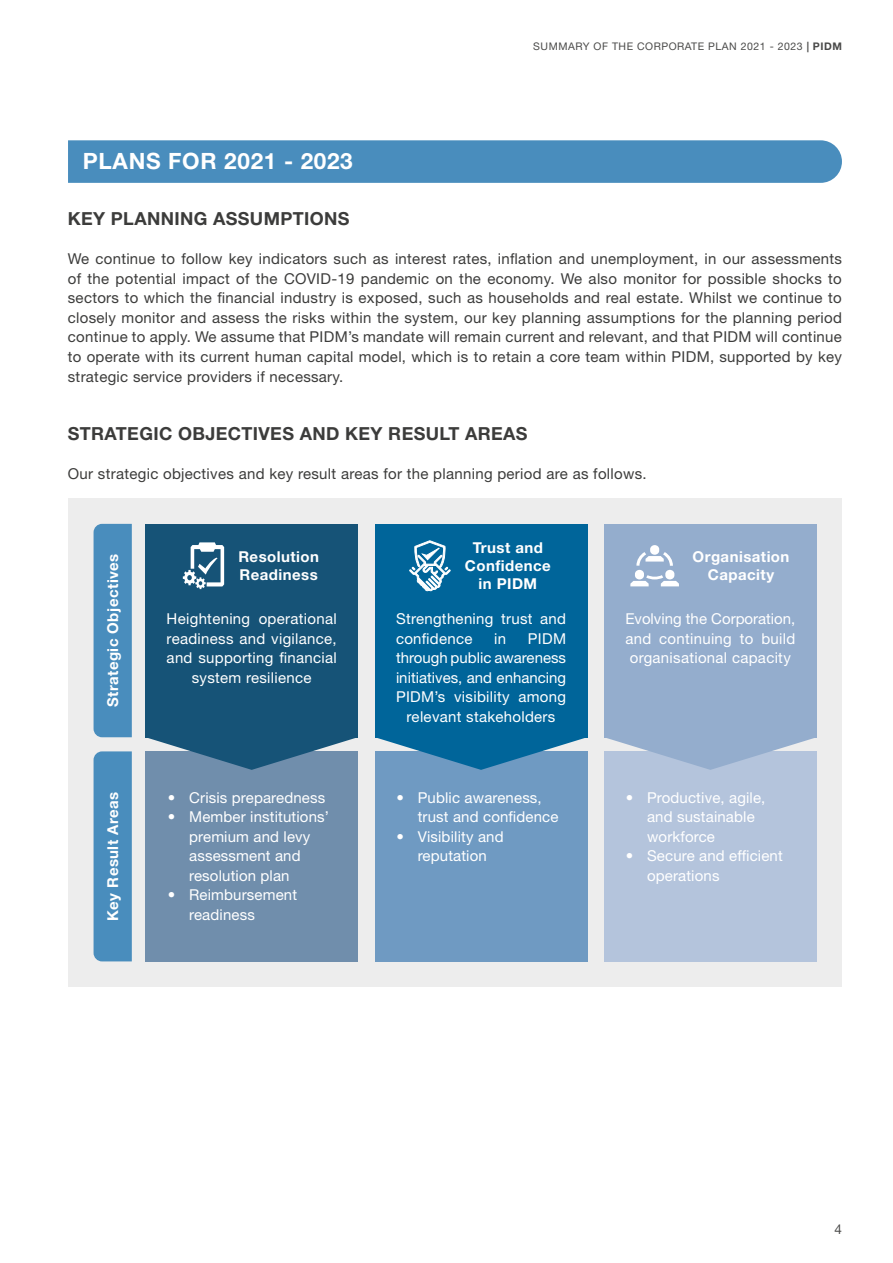
<style>
.page{position:relative;width:893px;height:1263px;background:#fff}
.page>*{position:absolute;margin:0;border:0;box-sizing:border-box;transform-origin:0 0}
.t1{font:700 22.5px "Helvetica Neue LT Std";letter-spacing:.03em;color:#fff}
.t2{font:700 18px "Helvetica Neue LT Std";letter-spacing:.02em;color:#3c3c3b}
.t3{font:15px/19.5px "Helvetica Neue LT Std";letter-spacing:.02em;color:#3c3c3b;text-align:justify}
.t4{font:15px/19.5px "Helvetica Neue LT Std";letter-spacing:.01em;color:#fff}
.t5{font:700 15px/18px "Helvetica Neue LT Std";letter-spacing:.03em;color:#fff;text-align:center}
.t6{font:13.5px "Helvetica Neue LT Std";color:#4a4a49}
.t7{font:10.5px "Helvetica Neue LT Std";letter-spacing:.05em;color:#4a4a49}
.s1{font-weight:700}
</style>
<div class="page">
<div style="left:68px;top:140px;width:774px;height:43px;background:#498dbd"></div>
<div style="left:68px;top:499px;width:774px;height:488px;background:#ededed"></div>
<div style="left:94px;top:524px;width:38px;height:213px;background:#498dbd"></div>
<div style="left:94px;top:751px;width:38px;height:210px;background:#498dbd"></div>
<div style="left:146px;top:524px;width:212px;height:213px;background:#165377"></div>
<div style="left:146px;top:751px;width:212px;height:210px;background:#708eac"></div>
<div style="left:375px;top:524px;width:212px;height:213px;background:#00659a"></div>
<div style="left:375px;top:751px;width:212px;height:210px;background:#6f9ac2"></div>
<div style="left:604px;top:524px;width:212px;height:213px;background:#94adcd"></div>
<div style="left:604px;top:751px;width:212px;height:210px;background:#b4c4dc"></div>
<svg style="left:183px;top:542px;width:41px;height:47px"></svg>
<svg style="left:409px;top:540px;width:42px;height:51px"></svg>
<svg style="left:630px;top:545px;width:49px;height:41px"></svg>
<svg style="left:146px;top:737px;width:212px;height:33px"></svg>
<svg style="left:375px;top:737px;width:212px;height:33px"></svg>
<svg style="left:604px;top:737px;width:213px;height:33px"></svg>
<h1 class="t1" style="left:83px;top:148px;width:271px">PLANS FOR 2021 - 2023</h1>
<p class="t7" style="left:533px;top:40px;width:310px">SUMMARY OF THE CORPORATE PLAN 2021 - 2023 <span class="s1">| PIDM</span></p>
<p class="t2" style="left:68px;top:208px;width:283px">KEY PLANNING ASSUMPTIONS</p>
<p class="t3" style="left:68px;top:249px;width:776px">We continue to follow key indicators such as interest rates, inflation and unemployment, in our assessments of the potential impact of the COVID-19 pandemic on the economy. We also monitor for possible shocks to sectors to which the financial industry is exposed, such as households and real estate. Whilst we continue to closely monitor and assess the risks within the system, our key planning assumptions for the planning period continue to apply. We assume that PIDM’s mandate will remain current and relevant, and that PIDM will continue to operate with its current human capital model, which is to retain a core team within PIDM, supported by key strategic service providers if necessary.</p>
<p class="t2" style="left:68px;top:422px;width:461px">STRATEGIC OBJECTIVES AND KEY RESULT AREAS</p>
<p class="t3" style="left:68px;top:464px;width:580px">Our strategic objectives and key result areas for the planning period are as follows.</p>
<p class="t5" style="left:103px;top:707px;width:155px;rotate:-90deg">Strategic Objectives</p>
<p class="t5" style="left:103px;top:921px;width:130px;rotate:-90deg">Key Result Areas</p>
<p class="t5" style="left:238px;top:547px;width:82px;text-align:left">Resolution<br>Readiness</p>
<p class="t5" style="left:465px;top:538px;width:87px">Trust and<br>Confidence in PIDM</p>
<p class="t5" style="left:693px;top:547px;width:98px">Organisation<br>Capacity</p>
<p class="t4" style="left:167px;top:609px;width:172px;text-align:center">Heightening operational readiness and vigilance, and supporting financial system resilience</p>
<p class="t4" style="left:168px;top:787px;width:159px">• Crisis preparedness</p>
<p class="t4" style="left:189px;top:807px;width:141px;text-indent:-21px">• Member institutions’ premium and levy assessment and resolution plan</p>
<p class="t4" style="left:189px;top:885px;width:109px;text-indent:-21px">• Reimbursement readiness</p>
<p class="t4" style="left:396px;top:609px;width:172px">Strengthening trust and confidence</p>
<p class="t4" style="left:494px;top:628px;width:13px">in</p>
<p class="t4" style="left:528px;top:628px;width:40px">PIDM</p>
<p class="t4" style="left:396px;top:648px;width:172px">through public awareness</p>
<p class="t4" style="left:396px;top:667px;width:172px">initiatives, and enhancing</p>
<p class="t4" style="left:396px;top:687px;width:172px">PIDM’s visibility among</p>
<p class="t4" style="left:407px;top:706px;width:150px">relevant stakeholders</p>
<p class="t4" style="left:418px;top:787px;width:142px;text-indent:-21px">• Public awareness, trust and confidence</p>
<p class="t4" style="left:396px;top:826px;width:109px;text-align:center">• Visibility and reputation</p>
<p class="t4" style="left:625px;top:609px;width:172px;text-align:center">Evolving the Corporation, and continuing to build organisational capacity</p>
<p class="t4" style="left:647px;top:787px;width:120px;text-indent:-21px">• Productive, agile, and sustainable workforce</p>
<p class="t4" style="left:647px;top:846px;width:137px;text-indent:-21px">• Secure and efficient operations</p>
<p class="t6" style="left:834px;top:1221px;width:9px">4</p>
</div>
